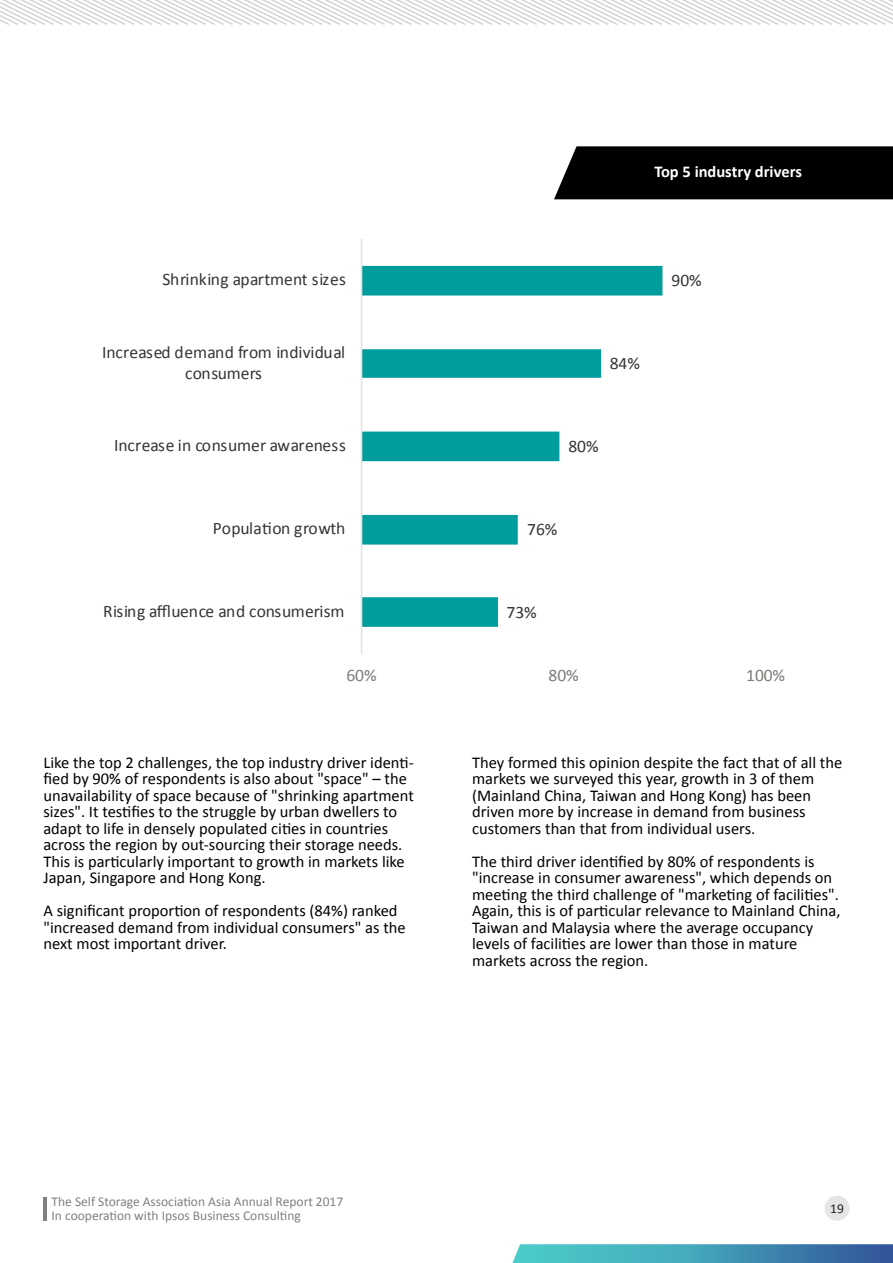
<style>
.page{position:relative;width:893px;height:1263px;background:#fff}
.page>*{position:absolute;margin:0;border:0;box-sizing:border-box;transform-origin:0 0}
.t1{font:17.55px/21.5px "Calibri";color:#363534;text-align:center}
.t2{font:17.55px "Calibri";letter-spacing:-.02em;color:#363534}
.t3{font:17.55px "Calibri";letter-spacing:-.005em;color:#7e7c79}
.t4{font:16.5px/16.5px "Calibri";color:#000}
.t5{font:700 16.5px "Calibri";color:#fff}
.t6{font:13.5px/13.5px "Calibri";color:#808082}
.t7{font:13.5px "Calibri";color:#231f20}
</style>
<div class="page">
<hr style="left:44px;top:1198px;width:3px;height:23px;background:#808082">
<svg style="left:512px;top:1244px;width:381px;height:19px;background:#459bb7"></svg>
<div style="left:554px;top:146px;width:339px;height:53px;background:#000"></div>
<svg style="left:0;top:1px;width:893px;height:23px"></svg>
<div style="left:825px;top:1196px;width:25px;height:25px;background:#e4e5e6;border-radius:50%"></div>
<svg style="left:362px;top:266px;width:300px;height:361px"></svg>
<hr style="left:361px;top:239px;width:1px;height:415px;background:#e1e1e0">
<p class="t5" style="left:654px;top:161px;width:149px">Top 5 industry drivers</p>
<p class="t1" style="left:163px;top:269px;width:185px">Shrinking apartment sizes</p>
<p class="t1" style="left:672px;top:270px;width:32px">90%</p>
<p class="t1" style="left:102px;top:341px;width:244px">Increased demand from individual consumers</p>
<p class="t1" style="left:610px;top:353px;width:32px">84%</p>
<p class="t1" style="left:114px;top:435px;width:233px">Increase in consumer awareness</p>
<p class="t1" style="left:568px;top:436px;width:32px">80%</p>
<p class="t2" style="left:213px;top:517px;width:134px">Population growth</p>
<p class="t1" style="left:527px;top:519px;width:32px">76%</p>
<p class="t1" style="left:103px;top:601px;width:243px">Rising affluence and consumerism</p>
<p class="t1" style="left:507px;top:602px;width:32px">73%</p>
<p class="t3" style="left:346px;top:664px;width:32px">60%</p>
<p class="t3" style="left:549px;top:664px;width:32px">80%</p>
<p class="t3" style="left:746px;top:664px;width:40px">100%</p>
<p class="t4" style="left:43px;top:754px;width:372px">Like the top 2 challenges, the top industry driver identi&shy;fied by 90% of respondents is also about "space" – the unavailability of space because of "shrinking apartment sizes". It testifies to the struggle by urban dwellers to adapt to life in densely populated cities in countries across the region by out-sourcing their storage needs.<br>This is particularly important to growth in markets like Japan, Singapore and Hong Kong.</p>
<p class="t4" style="left:43px;top:902px;width:364px">A significant proportion of respondents (84%) ranked "increased demand from individual consumers" as the next most important driver.</p>
<p class="t4" style="left:472px;top:754px;width:372px">They formed this opinion despite the fact that of all the markets we surveyed this year, growth in 3 of them (Mainland China, Taiwan and Hong Kong) has been driven more by increase in demand from business customers than that from individual users.</p>
<p class="t4" style="left:472px;top:853px;width:370px">The third driver identified by 80% of respondents is "increase in consumer awareness", which depends on meeting the third challenge of "marketing of facilities".<br>Again, this is of particular relevance to Mainland China, Taiwan and Malaysia where the average occupancy levels of facilities are lower than those in mature markets across the region.</p>
<p class="t6" style="left:52px;top:1195px;width:293px">The Self Storage Association Asia Annual Report 2017<br>In cooperation with Ipsos Business Consulting</p>
<p class="t7" style="left:830px;top:1200px;width:15px">19</p>
</div>
